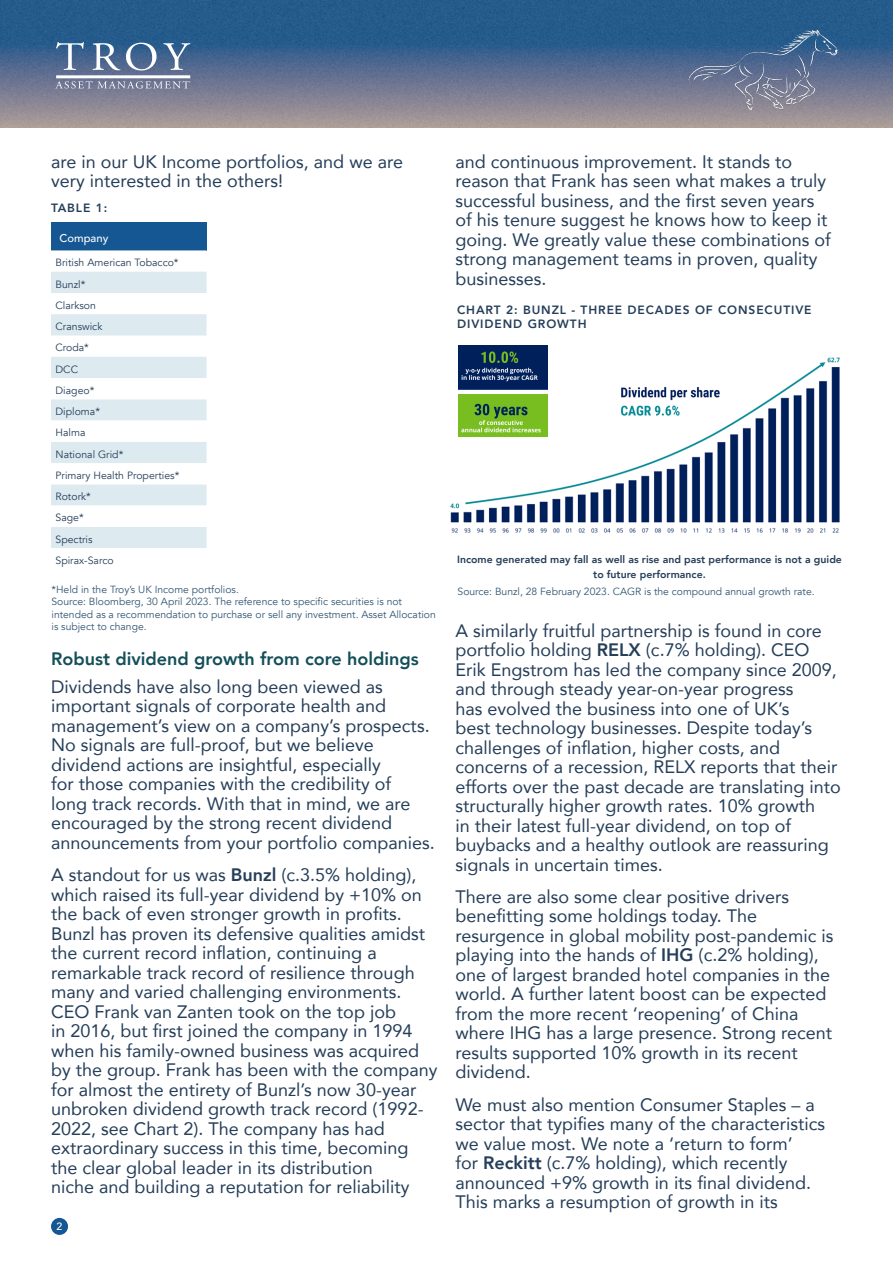
<style>
.page{position:relative;width:893px;height:1263px;background:#fff}
.page>*{position:absolute;margin:0;border:0;box-sizing:border-box;transform-origin:0 0}
.Body_Newsletter{font:18px/19.5px "Avenir";color:#253e59}
.Subheading_newslette{font:800 18px "Avenir";color:#134e59}
.Chart_heading{font:800 12px/14.4px "Avenir";letter-spacing:.075em;color:#253e59}
.Body_copy{font:500 11.25px "Avenir";color:#fff}
.Body_copy-2{font:10.5px "Avenir";color:#253e59}
.Body_copy-3{font:800 10.5px/15px "Avenir";color:#253e59;text-align:center}
.t1{font:500 10.5px "Avenir";color:#fff}
.Source_copy{font:10.35px/12.5px "Avenir";color:#315675}
.s1{font-weight:800}
</style>
<div class="page">
<img style="left:0;top:0;width:893px;height:128px">
<img style="left:689px;top:30px;width:149px;height:80px">
<svg style="left:55px;top:42px;width:135px;height:47px;background:#7589a7"></svg>
<div style="left:51px;top:1218px;width:17px;height:17px;background:#145792;border-radius:50%"></div>
<div style="left:51px;top:222px;width:156px;height:28px;background:#145792"></div>
<svg style="left:51px;top:250px;width:156px;height:298px"></svg>
<img style="left:450px;top:357px;width:390px;height:176px">
<img style="left:458px;top:346px;width:90px;height:91px">
<img style="left:608px;top:379px;width:114px;height:39px">
<p class="Body_Newsletter" style="left:51px;top:151px;width:353px">are in our UK Income portfolios, and we are very interested in the others!</p>
<p class="Chart_heading" style="left:51px;top:200px;width:58px">TABLE 1:</p>
<p class="Body_copy" style="left:60px;top:228px;width:50px">Company</p>
<p class="Body_copy-2" style="left:56px;top:256px;width:125px">British American Tobacco*</p>
<p class="Body_copy-2" style="left:56px;top:278px;width:31px">Bunzl*</p>
<p class="Body_copy-2" style="left:56px;top:299px;width:42px">Clarkson</p>
<p class="Body_copy-2" style="left:56px;top:320px;width:48px">Cranswick</p>
<p class="Body_copy-2" style="left:56px;top:341px;width:35px">Croda*</p>
<p class="Body_copy-2" style="left:56px;top:363px;width:24px">DCC</p>
<p class="Body_copy-2" style="left:56px;top:384px;width:40px">Diageo*</p>
<p class="Body_copy-2" style="left:56px;top:405px;width:46px">Diploma*</p>
<p class="Body_copy-2" style="left:56px;top:427px;width:31px">Halma</p>
<p class="Body_copy-2" style="left:56px;top:448px;width:69px">National Grid*</p>
<p class="Body_copy-2" style="left:56px;top:469px;width:125px">Primary Health Properties*</p>
<p class="Body_copy-2" style="left:56px;top:490px;width:37px">Rotork*</p>
<p class="Body_copy-2" style="left:56px;top:512px;width:30px">Sage*</p>
<p class="Body_copy-2" style="left:56px;top:533px;width:39px">Spectris</p>
<p class="Body_copy-2" style="left:56px;top:554px;width:60px">Spirax-Sarco</p>
<p class="Source_copy" style="left:52px;top:583px;width:189px">*Held in the Troy’s UK Income portfolios.</p>
<p class="Source_copy" style="left:52px;top:596px;width:386px">Source: Bloomberg, 30 April 2023. The reference to specific securities is not intended as a recommendation to purchase or sell any investment. Asset Allocation is subject to change.</p>
<p class="Subheading_newslette" style="left:51px;top:645px;width:369px">Robust dividend growth from core holdings</p>
<p class="Body_Newsletter" style="left:51px;top:676px;width:385px">Dividends have also long been viewed as important signals of corporate health and management’s view on a company’s prospects.<br>No signals are full-proof, but we believe dividend actions are insightful, especially<br>for those companies with the credibility of<br>long track records. With that in mind, we are encouraged by the strong recent dividend announcements from your portfolio companies.</p>
<p class="Body_Newsletter" style="left:51px;top:865px;width:388px">A standout for us was <span class="s1">Bunzl</span> (c.3.5% holding), which raised its full-year dividend by +10% on the back of even stronger growth in profits.<br>Bunzl has proven its defensive qualities amidst the current record inflation, continuing a remarkable track record of resilience through many and varied challenging environments.<br>CEO Frank van Zanten took on the top job<br>in 2016, but first joined the company in 1994 when his family-owned business was acquired by the group. Frank has been with the company for almost the entirety of Bunzl’s now 30-year unbroken dividend growth track record (1992- 2022, see Chart 2). The company has had extraordinary success in this time, becoming the clear global leader in its distribution<br>niche and building a reputation for reliability</p>
<p class="t1" style="left:57px;top:1217px;width:7px">2</p>
<p class="Body_Newsletter" style="left:455px;top:151px;width:377px">and continuous improvement. It stands to reason that Frank has seen what makes a truly successful business, and the first seven years of his tenure suggest he knows how to keep it going. We greatly value these combinations of strong management teams in proven, quality businesses.</p>
<p class="Chart_heading" style="left:457px;top:303px;width:356px">CHART 2: BUNZL - THREE DECADES OF CONSECUTIVE<br>DIVIDEND GROWTH</p>
<p class="Body_copy-3" style="left:457px;top:552px;width:386px">Income generated may fall as well as rise and past performance is not a guide to future performance.</p>
<p class="Source_copy" style="left:458px;top:585px;width:359px">Source: Bunzl, 28 February 2023. CAGR is the compound annual growth rate.</p>
<p class="Body_Newsletter" style="left:455px;top:620px;width:387px">A similarly fruitful partnership is found in core portfolio holding <span class="s1">RELX</span> (c.7% holding). CEO Erik Engstrom has led the company since 2009, and through steady year-on-year progress<br>has evolved the business into one of UK’s<br>best technology businesses. Despite today’s challenges of inflation, higher costs, and concerns of a recession, RELX reports that their efforts over the past decade are translating into structurally higher growth rates. 10% growth<br>in their latest full-year dividend, on top of buybacks and a healthy outlook are reassuring signals in uncertain times.</p>
<p class="Body_Newsletter" style="left:455px;top:886px;width:379px">There are also some clear positive drivers benefitting some holdings today. The resurgence in global mobility post-pandemic is playing into the hands of <span class="s1">IHG</span> (c.2% holding), one of largest branded hotel companies in the world. A further latent boost can be expected from the more recent ‘reopening’ of China where IHG has a large presence. Strong recent results supported 10% growth in its recent dividend.</p>
<p class="Body_Newsletter" style="left:455px;top:1094px;width:371px">We must also mention Consumer Staples – a sector that typifies many of the characteristics we value most. We note a ‘return to form’<br>for <span class="s1">Reckitt</span> (c.7% holding), which recently announced +9% growth in its final dividend.<br>This marks a resumption of growth in its</p>
</div>
